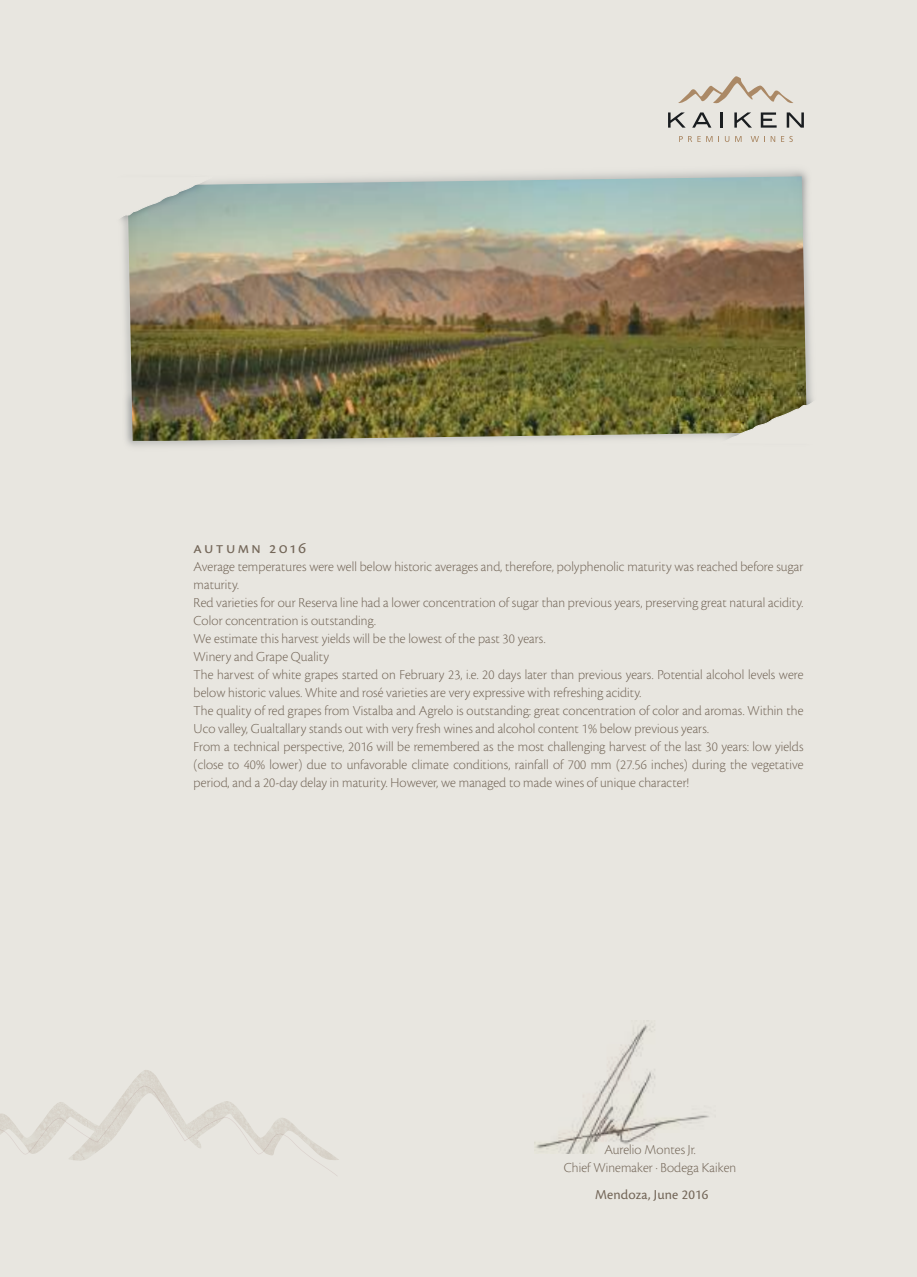
<style>
.page{position:relative;width:917px;height:1277px;background:#fff}
.page>*{position:absolute;margin:0;border:0;box-sizing:border-box;transform-origin:0 0}
.t1{font:16.95px "Cronos MM SC 408 11";letter-spacing:.145em;color:#736658}
.t2{font:14.25px/18px "Cronos MM 250 72";letter-spacing:.01em;color:#736658}
.t3{font:14.25px "Cronos MM 408 11";letter-spacing:.01em;color:#736658}
</style>
<div class="page">
<div style="left:1px;top:1px;width:915px;height:1275px;background:#e8e6e0"></div>
<img style="left:128px;top:176px;width:679px;height:265px">
<img style="left:120px;top:176px;width:142px;height:98px">
<svg style="left:118px;top:176px;width:102px;height:47px"></svg>
<img style="left:671px;top:347px;width:141px;height:102px">
<svg style="left:712px;top:397px;width:101px;height:47px"></svg>
<svg style="left:678px;top:76px;width:115px;height:28px"></svg>
<svg style="left:679px;top:136px;width:33px;height:6px"></svg>
<svg style="left:725px;top:136px;width:4px;height:6px"></svg>
<svg style="left:735px;top:136px;width:6px;height:6px"></svg>
<svg style="left:750px;top:136px;width:25px;height:6px"></svg>
<svg style="left:781px;top:136px;width:12px;height:6px"></svg>
<svg style="left:668px;top:112px;width:17px;height:16px"></svg>
<svg style="left:692px;top:112px;width:19px;height:16px"></svg>
<hr style="left:720px;top:112px;width:3px;height:16px;background:#1a1d20">
<svg style="left:734px;top:112px;width:18px;height:16px"></svg>
<svg style="left:761px;top:112px;width:15px;height:16px"></svg>
<svg style="left:787px;top:112px;width:17px;height:16px"></svg>
<img style="left:0;top:1070px;width:339px;height:90px">
<svg style="left:0;top:1086px;width:338px;height:90px"></svg>
<img style="left:535px;top:1024px;width:174px;height:129px">
<p class="t1" style="left:194px;top:539px;width:114px">autumn 2016</p>
<p class="t2" style="left:194px;top:558px;width:611px">Average temperatures were well below historic averages and, therefore, polyphenolic maturity was reached before sugar maturity.<br>Red varieties for our Reserva line had a lower concentration of sugar than previous years, preserving great natural acidity.<br>Color concentration is outstanding.<br>We estimate this harvest yields will be the lowest of the past 30 years.<br>Winery and Grape Quality<br>The harvest of white grapes started on February 23, i.e. 20 days later than previous years. Potential alcohol levels were below historic values. White and rosé varieties are very expressive with refreshing acidity.<br>The quality of red grapes from Vistalba and Agrelo is outstanding: great concentration of color and aromas. Within the Uco valley, Gualtallary stands out with very fresh wines and alcohol content 1% below previous years.<br>From a technical perspective, 2016 will be remembered as the most challenging harvest of the last 30 years: low yields (close to 40% lower) due to unfavorable climate conditions, rainfall of 700 mm (27.56 inches) during the vegetative period, and a 20-day delay in maturity. However, we managed to made wines of unique character!</p>
<p class="t2" style="left:564px;top:1141px;width:174px;text-align:center">Aurelio Montes Jr.<br>Chief Winemaker · Bodega Kaiken</p>
<p class="t3" style="left:595px;top:1187px;width:115px">Mendoza, June 2016</p>
</div>
